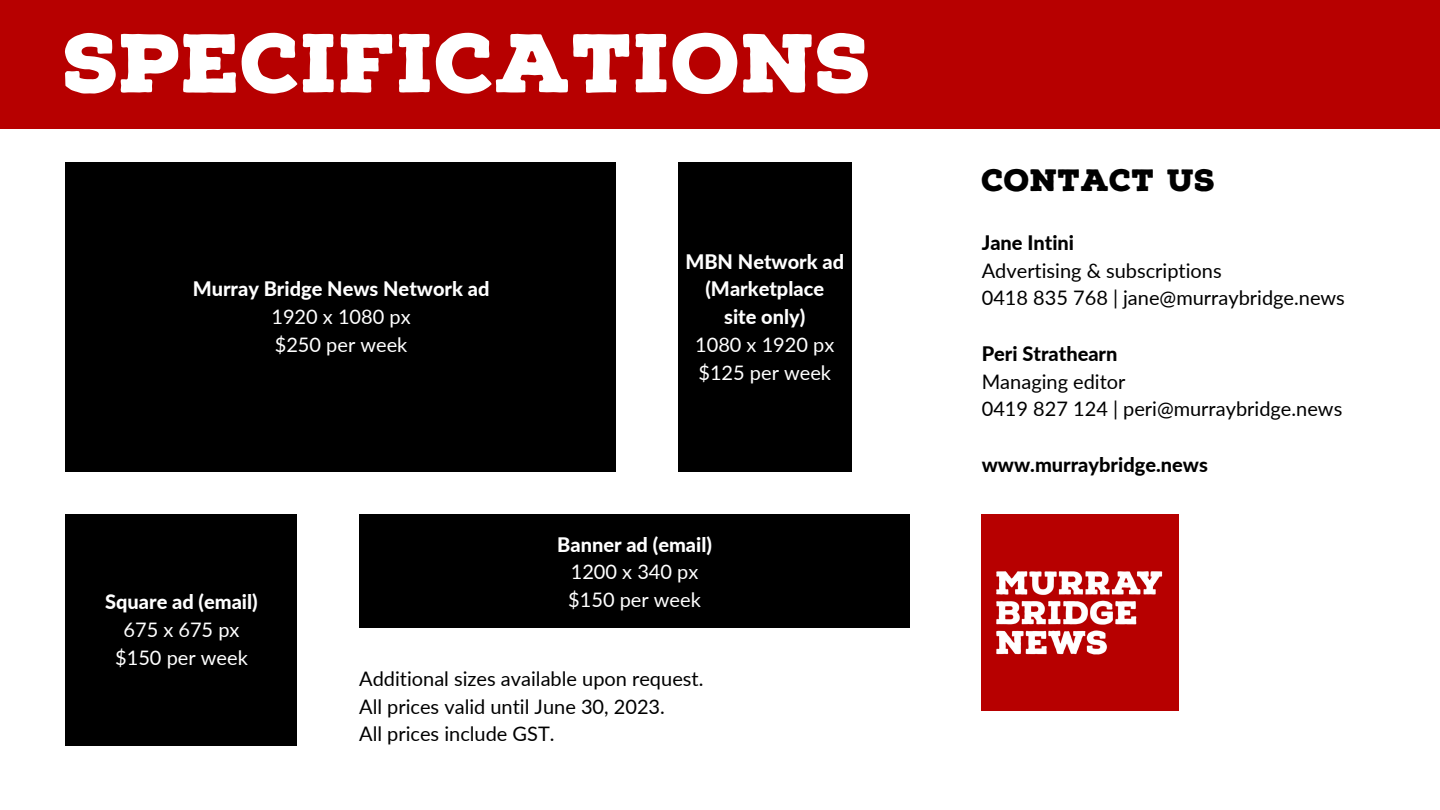
<style>
.page{position:relative;width:1440px;height:810px;background:#fff}
.page>*{position:absolute;margin:0;border:0;box-sizing:border-box;transform-origin:0 0}
.t1{font:900 80.7px "Nexa Rust Slab";color:#fff}
.t2{font:900 30px "Nexa Rust Slab";color:#000}
.t3{font:20px/27.8px "Lato";color:#000}
.t4{font:800 20px/27.8px "Lato";color:#fff;text-align:center}
.t5{font:20px/27.8px "Lato";color:#fff}
.t6{font:800 20px "Lato";color:#000}
</style>
<div class="page">
<div style="left:0;top:0;width:1439px;height:129px;background:#b70000"></div>
<img style="left:982px;top:514px;width:196px;height:197px">
<div style="left:359px;top:514px;width:551px;height:114px;background:#000"></div>
<div style="left:66px;top:514px;width:231px;height:232px;background:#000"></div>
<div style="left:66px;top:162px;width:550px;height:310px;background:#000"></div>
<div style="left:678px;top:162px;width:174px;height:310px;background:#000"></div>
<h1 class="t1" style="left:65px;top:16px;width:809px">SPECIFICATIONS</h1>
<p class="t4" style="left:193px;top:275px;width:298px">Murray Bridge News Network ad</p>
<p class="t5" style="left:271px;top:302px;width:141px">1920 x 1080 px $250 per week</p>
<p class="t4" style="left:105px;top:588px;width:154px">Square ad (email)</p>
<p class="t5" style="left:115px;top:616px;width:134px;text-align:center">675 x 675 px $150 per week</p>
<p class="t4" style="left:685px;top:247px;width:160px">MBN Network ad (Marketplace<br>site only)</p>
<p class="t5" style="left:695px;top:330px;width:141px">1080 x 1920 px $125 per week</p>
<p class="t4" style="left:557px;top:530px;width:156px">Banner ad (email)</p>
<p class="t5" style="left:568px;top:558px;width:134px">1200 x 340 px $150 per week</p>
<p class="t3" style="left:359px;top:664px;width:346px">Additional sizes available upon request.<br>All prices valid until June 30, 2023.<br>All prices include GST.</p>
<h2 class="t2" style="left:982px;top:162px;width:235px">CONTACT US</h2>
<p class="t6" style="left:982px;top:230px;width:94px">Jane Intini</p>
<p class="t3" style="left:982px;top:256px;width:365px">Advertising &amp; subscriptions<br>0418 835 768 | jane@murraybridge.news</p>
<p class="t6" style="left:982px;top:341px;width:137px">Peri Strathearn</p>
<p class="t3" style="left:982px;top:367px;width:362px">Managing editor<br>0419 827 124 | peri@murraybridge.news</p>
<p class="t6" style="left:982px;top:452px;width:228px">www.murraybridge.news</p>
</div>
